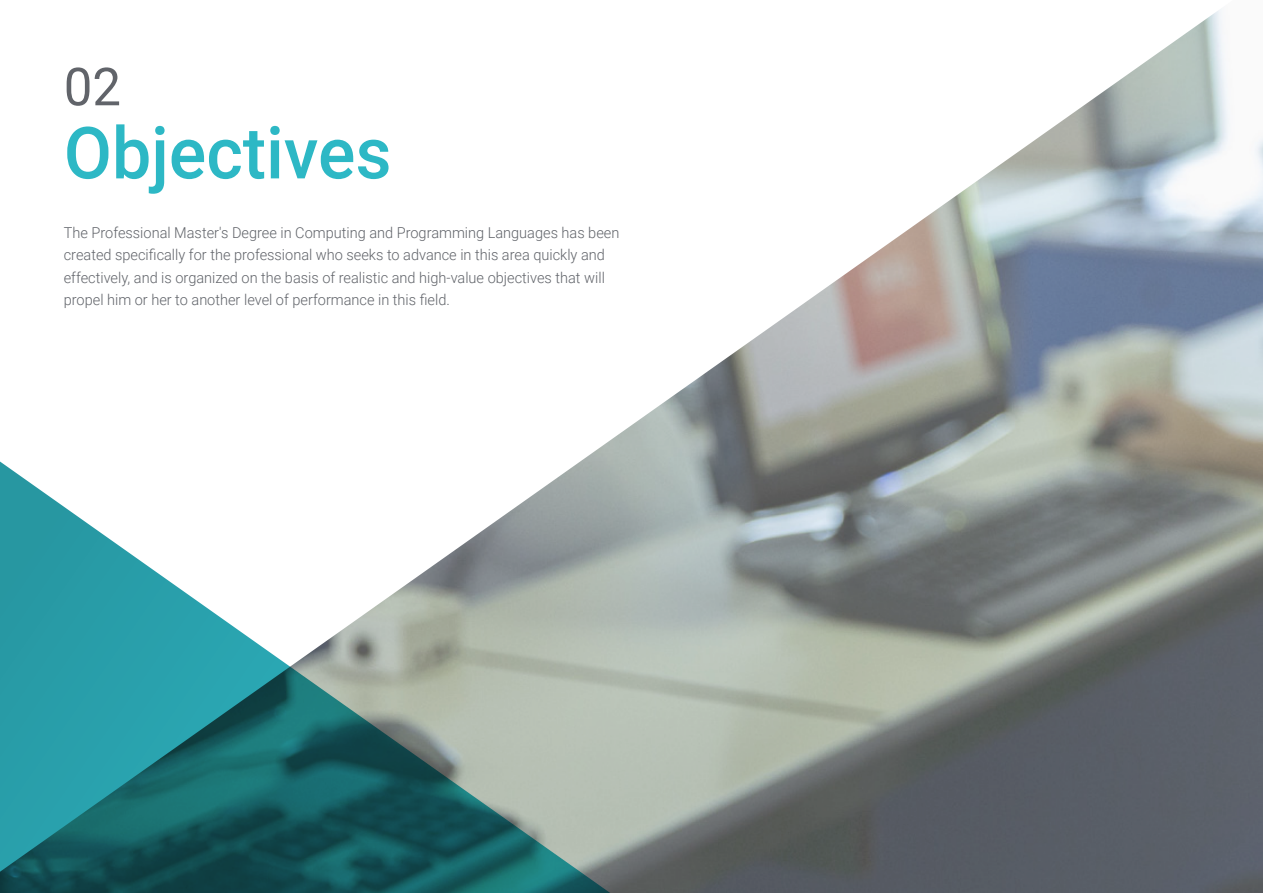
<style>
.page{position:relative;width:1263px;height:893px;background:#fff}
.page>*{position:absolute;margin:0;border:0;box-sizing:border-box;transform-origin:0 0}
.t1{font:500 72px "Roboto";color:#2db8c5}
.t2{font:52.5px "Roboto";color:#61646a}
.t3{font:300 15px/22.5px "Roboto";color:#61646a}
</style>
<div class="page">
<img style="left:602px;top:9px;width:661px;height:884px">
<svg style="left:0;top:446px;width:640px;height:447px"></svg>
<h2 class="t2" style="left:64px;top:50px;width:59px">02</h2>
<h1 class="t1" style="left:64px;top:102px;width:329px">Objectives</h1>
<p class="t3" style="left:64px;top:221px;width:557px">The Professional Master's Degree in Computing and Programming Languages has been created specifically for the professional who seeks to advance in this area quickly and effectively, and is organized on the basis of realistic and high-value objectives that will propel him or her to another level of performance in this field.</p>
</div>
